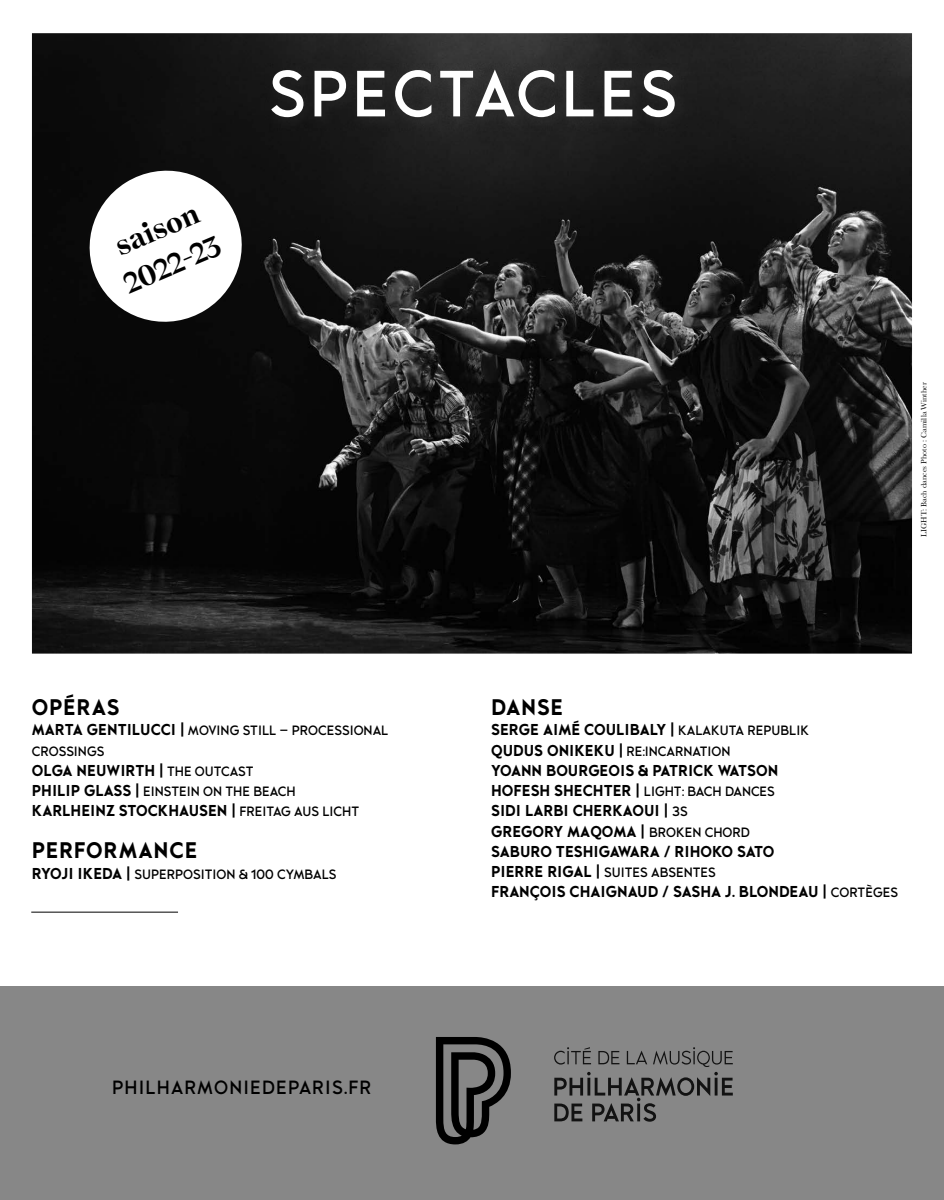
<style>
.page{position:relative;width:944px;height:1200px;background:#fff}
.page>*{position:absolute;margin:0;border:0;box-sizing:border-box;transform-origin:0 0}
.t1{font:600 65.02px "Philharmonique";letter-spacing:.06em;color:#fff}
.t2{font:700 29.25px/38.2px "Nantes";color:#000}
.t3{font:700 22.5px "Philharmonique";letter-spacing:.03em;color:#000}
.t4{font:600 19.12px "Philharmonique";letter-spacing:.06em;color:#000}
.t5{font:700 15.75px/20.2px "Philharmonique";color:#000}
.t6{font:600 13.5px/20.2px "Philharmonique";color:#000}
.t7{font:8.1px "Baskerville";letter-spacing:.01em;color:#000}
.s1{font-weight:700;font-size:15.75px}
.s2{font-weight:600;font-size:13.5px}
</style>
<div class="page">
<img style="left:32px;top:33px;width:880px;height:620px">
<img style="left:266px;top:63px;width:422px;height:67px">
<svg style="left:79px;top:160px;width:173px;height:172px"></svg>
<div style="left:0;top:986px;width:944px;height:213px;background:#878787"></div>
<svg style="left:554px;top:1047px;width:179px;height:74px"></svg>
<svg style="left:436px;top:1037px;width:75px;height:107px"></svg>
<hr style="left:31px;top:911px;width:147px;height:1px;background:#000">
<p class="t2" style="left:102px;top:230px;width:104px;rotate:-23deg">saison<br>2022-23</p>
<p class="t1" style="left:269px;top:55px;width:410px">SPECTACLES</p>
<p class="t7" style="left:919px;top:536px;width:156px;rotate:-90deg">LIGHT: Bach dances Photo : Camilla Winther</p>
<p class="t3" style="left:32px;top:693px;width:89px">OPÉRAS</p>
<p class="t6" style="left:32px;top:720px;width:358px"><span class="s1">MARTA GENTILUCCI |</span> MOVING STILL – PROCESSIONAL<br>CROSSINGS</p>
<p class="t5" style="left:32px;top:759px;width:223px">OLGA NEUWIRTH | <span class="s2">THE OUTCAST</span></p>
<p class="t6" style="left:32px;top:780px;width:265px"><span class="s1">PHILIP GLASS |</span> EINSTEIN ON THE BEACH</p>
<p class="t5" style="left:32px;top:800px;width:329px">KARLHEINZ STOCKHAUSEN | <span class="s2">FREITAG AUS LICHT</span></p>
<p class="t3" style="left:32px;top:837px;width:167px">PERFORMANCE</p>
<p class="t6" style="left:32px;top:863px;width:306px"><span class="s1">RYOJI IKEDA |</span> SUPERPOSITION &amp; 100 CYMBALS</p>
<p class="t3" style="left:491px;top:693px;width:74px">DANSE</p>
<p class="t5" style="left:491px;top:719px;width:319px">SERGE AIMÉ COULIBALY | <span class="s2">KALAKUTA REPUBLIK</span></p>
<p class="t6" style="left:491px;top:740px;width:241px"><span class="s1">QUDUS ONIKEKU |</span> RE:INCARNATION</p>
<p class="t5" style="left:491px;top:759px;width:289px">YOANN BOURGEOIS &amp; PATRICK WATSON</p>
<p class="t6" style="left:491px;top:780px;width:285px"><span class="s1">HOFESH SHECHTER |</span> LIGHT: BACH DANCES</p>
<p class="t5" style="left:491px;top:800px;width:285px">SIDI LARBI CHERKAOUI | <span class="s2">3S<br></span>GREGORY MAQOMA | <span class="s2">BROKEN CHORD<br></span>SABURO TESHIGAWARA / RIHOKO SATO</p>
<p class="t6" style="left:491px;top:861px;width:226px"><span class="s1">PIERRE RIGAL |</span> SUITES ABSENTES</p>
<p class="t5" style="left:491px;top:881px;width:408px">FRANÇOIS CHAIGNAUD / SASHA J. BLONDEAU | <span class="s2">CORTÈGES</span></p>
<p class="t4" style="left:112px;top:1075px;width:261px">PHILHARMONIEDEPARIS.FR</p>
</div>
